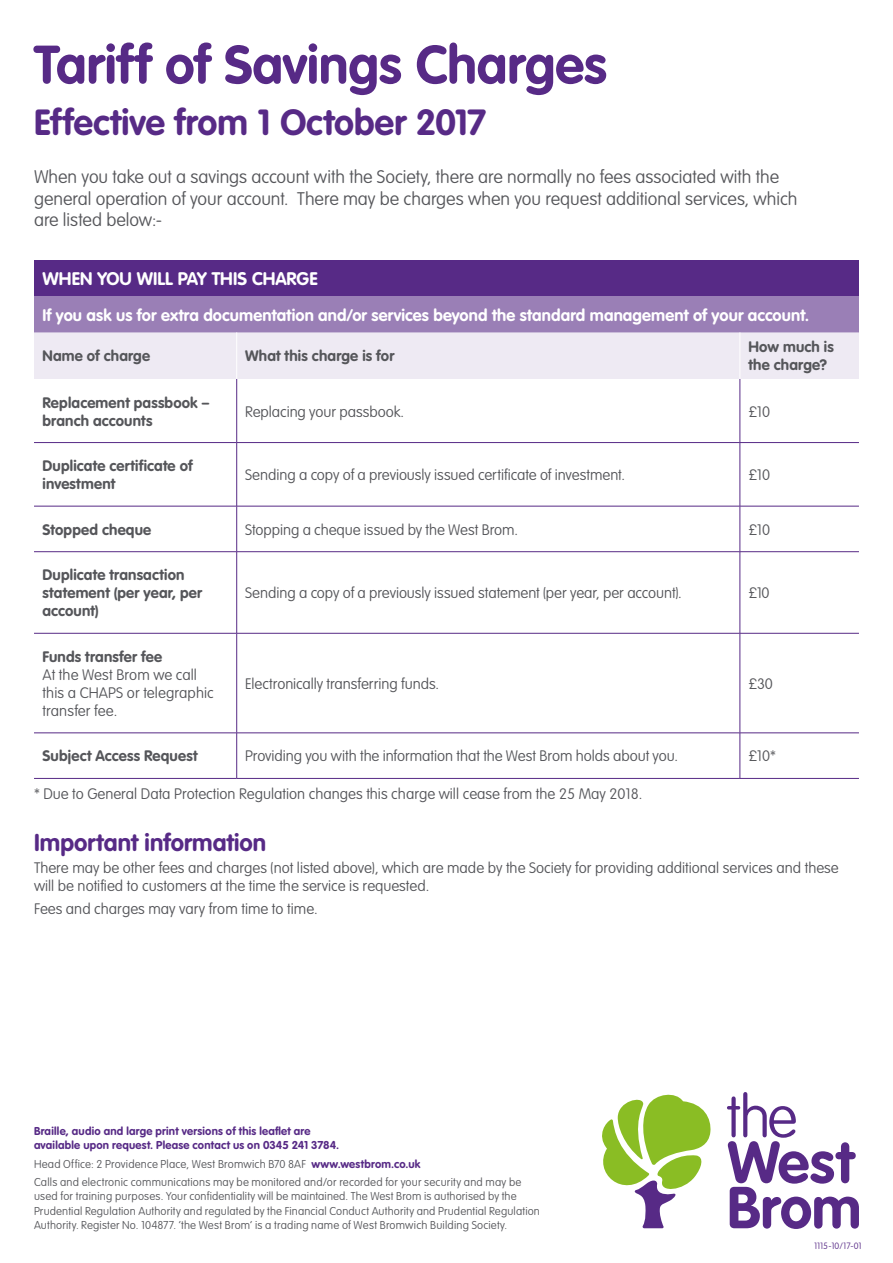
<style>
.page{position:relative;width:893px;height:1263px;background:#fff}
.page>*{position:absolute;margin:0;border:0;box-sizing:border-box;transform-origin:0 0}
.t1{font:700 53.25px "VAG Rounded Std";color:#572a86}
.t2{font:700 35.85px "VAG Rounded Std";color:#572a86}
.t3{font:700 24px "VAG Rounded Std";letter-spacing:.005em;color:#572a86}
.t4{font:100 18px/21.6px "VAG Rounded Std";color:#55565a}
.t5{font:700 18px "VAG Rounded Std";color:#fff}
.t6{font:700 16.5px "VAG Rounded Std";letter-spacing:.005em;color:#fff}
.t7{font:100 15px/18px "VAG Rounded Std";color:#55565a}
.t8{font:700 15px/18px "VAG Rounded Std";letter-spacing:.01em;color:#55565a}
.t9{font:100 11.25px/14.2px "VAG Rounded Std";letter-spacing:.015em;color:#55565a}
.t10{font:700 11.25px/14.2px "VAG Rounded Std";letter-spacing:.02em;color:#572a86}
.t11{font:100 9px "VAG Rounded Std";letter-spacing:-.005em;color:#572a86}
.s1{font-weight:700;color:#572a86}
</style>
<div class="page">
<div style="left:34px;top:260px;width:825px;height:36px;background:#572a86"></div>
<div style="left:34px;top:296px;width:825px;height:36px;background:#9a7fb6"></div>
<div style="left:34px;top:332px;width:825px;height:47px;background:#eeeaf3"></div>
<svg style="left:741px;top:443px;width:118px;height:335px"></svg>
<hr style="left:236px;top:332px;width:1px;height:47px;background:#fff">
<hr style="left:739px;top:332px;width:1px;height:47px;background:#fff">
<hr style="left:740px;top:442px;width:119px;height:1px;background:#572a86">
<hr style="left:740px;top:506px;width:119px;height:1px;background:#572a86">
<hr style="left:740px;top:551px;width:119px;height:1px;background:#572a86">
<hr style="left:740px;top:633px;width:119px;height:1px;background:#572a86">
<hr style="left:740px;top:733px;width:119px;height:1px;background:#572a86">
<hr style="left:740px;top:778px;width:119px;height:1px;background:#572a86">
<hr style="left:236px;top:379px;width:1px;height:63px;background:#572a86">
<hr style="left:740px;top:379px;width:1px;height:63px;background:#572a86">
<hr style="left:34px;top:442px;width:203px;height:1px;background:#572a86">
<hr style="left:237px;top:442px;width:503px;height:1px;background:#572a86">
<hr style="left:236px;top:443px;width:1px;height:63px;background:#572a86">
<hr style="left:740px;top:443px;width:1px;height:63px;background:#572a86">
<hr style="left:34px;top:506px;width:203px;height:1px;background:#572a86">
<hr style="left:237px;top:506px;width:503px;height:1px;background:#572a86">
<hr style="left:236px;top:506px;width:1px;height:45px;background:#572a86">
<hr style="left:740px;top:506px;width:1px;height:45px;background:#572a86">
<hr style="left:34px;top:551px;width:203px;height:1px;background:#572a86">
<hr style="left:237px;top:551px;width:503px;height:1px;background:#572a86">
<hr style="left:236px;top:552px;width:1px;height:81px;background:#572a86">
<hr style="left:740px;top:552px;width:1px;height:81px;background:#572a86">
<hr style="left:34px;top:633px;width:203px;height:1px;background:#572a86">
<hr style="left:237px;top:633px;width:503px;height:1px;background:#572a86">
<hr style="left:236px;top:633px;width:1px;height:100px;background:#572a86">
<hr style="left:740px;top:633px;width:1px;height:100px;background:#572a86">
<hr style="left:34px;top:733px;width:203px;height:1px;background:#572a86">
<hr style="left:237px;top:733px;width:503px;height:1px;background:#572a86">
<hr style="left:236px;top:733px;width:1px;height:45px;background:#572a86">
<hr style="left:740px;top:733px;width:1px;height:45px;background:#572a86">
<hr style="left:34px;top:778px;width:203px;height:1px;background:#572a86">
<hr style="left:237px;top:778px;width:503px;height:1px;background:#572a86">
<svg style="left:602px;top:1094px;width:109px;height:134px"></svg>
<svg style="left:727px;top:1092px;width:132px;height:137px"></svg>
<h1 class="t1" style="left:34px;top:33px;width:574px">Tariff of Savings Charges</h1>
<h2 class="t2" style="left:34px;top:101px;width:454px">Effective from 1 October 2017</h2>
<p class="t4" style="left:34px;top:166px;width:765px">When you take out a savings account with the Society, there are normally no fees associated with the general operation of your account. There may be charges when you request additional services, which are listed below:-</p>
<p class="t5" style="left:43px;top:268px;width:277px">WHEN YOU WILL PAY THIS CHARGE</p>
<p class="t6" style="left:43px;top:305px;width:768px">If you ask us for extra documentation and/or services beyond the standard management of your account.</p>
<p class="t8" style="left:43px;top:348px;width:109px">Name of charge</p>
<p class="t8" style="left:245px;top:348px;width:151px">What this charge is for</p>
<p class="t8" style="left:748px;top:339px;width:87px">How much is the charge?</p>
<p class="t8" style="left:43px;top:394px;width:168px">Replacement passbook – branch accounts</p>
<p class="t7" style="left:245px;top:403px;width:160px">Replacing your passbook.</p>
<p class="t7" style="left:748px;top:403px;width:23px">£10</p>
<p class="t8" style="left:43px;top:457px;width:152px">Duplicate certificate of investment</p>
<p class="t7" style="left:245px;top:466px;width:381px">Sending a copy of a previously issued certificate of investment.</p>
<p class="t7" style="left:748px;top:466px;width:23px">£10</p>
<p class="t8" style="left:43px;top:521px;width:110px">Stopped cheque</p>
<p class="t7" style="left:245px;top:521px;width:274px">Stopping a cheque issued by the West Brom.</p>
<p class="t7" style="left:748px;top:521px;width:23px">£10</p>
<p class="t8" style="left:43px;top:566px;width:161px">Duplicate transaction statement (per year, per account)</p>
<p class="t7" style="left:245px;top:584px;width:438px">Sending a copy of a previously issued statement (per year, per account).</p>
<p class="t7" style="left:748px;top:584px;width:23px">£10</p>
<p class="t8" style="left:43px;top:648px;width:121px">Funds transfer fee</p>
<p class="t7" style="left:43px;top:666px;width:173px">At the West Brom we call this a CHAPS or telegraphic transfer fee.</p>
<p class="t7" style="left:245px;top:675px;width:195px">Electronically transferring funds.</p>
<p class="t7" style="left:748px;top:675px;width:26px">£30</p>
<p class="t8" style="left:43px;top:748px;width:157px">Subject Access Request</p>
<p class="t7" style="left:245px;top:748px;width:434px">Providing you with the information that the West Brom holds about you.</p>
<p class="t7" style="left:748px;top:748px;width:29px">£10*</p>
<p class="t7" style="left:34px;top:785px;width:610px">* Due to General Data Protection Regulation changes this charge will cease from the 25 May 2018.</p>
<h3 class="t3" style="left:34px;top:829px;width:234px">Important information</h3>
<p class="t7" style="left:34px;top:860px;width:806px">There may be other fees and charges (not listed above), which are made by the Society for providing additional services and these will be notified to customers at the time the service is requested.</p>
<p class="t7" style="left:34px;top:900px;width:285px">Fees and charges may vary from time to time.</p>
<p class="t10" style="left:34px;top:1124px;width:307px">Braille, audio and large print versions of this leaflet are available upon request. Please contact us on 0345 241 3784.</p>
<p class="t9" style="left:34px;top:1155px;width:489px;line-height:18.5px">Head Office: 2 Providence Place, West Bromwich B70 8AF <span class="s1">www.westbrom.co.uk<br></span>Calls and electronic communications may be monitored and/or recorded for your security and may be</p>
<p class="t9" style="left:34px;top:1190px;width:507px">used for training purposes. Your confidentiality will be maintained. The West Brom is authorised by the<br>Prudential Regulation Authority and regulated by the Financial Conduct Authority and Prudential Regulation<br>Authority. Register No. 104877. ‘the West Brom’ is a trading name of West Bromwich Building Society.</p>
<p class="t11" style="left:814px;top:1241px;width:49px">1115-10/17-01</p>
</div>
